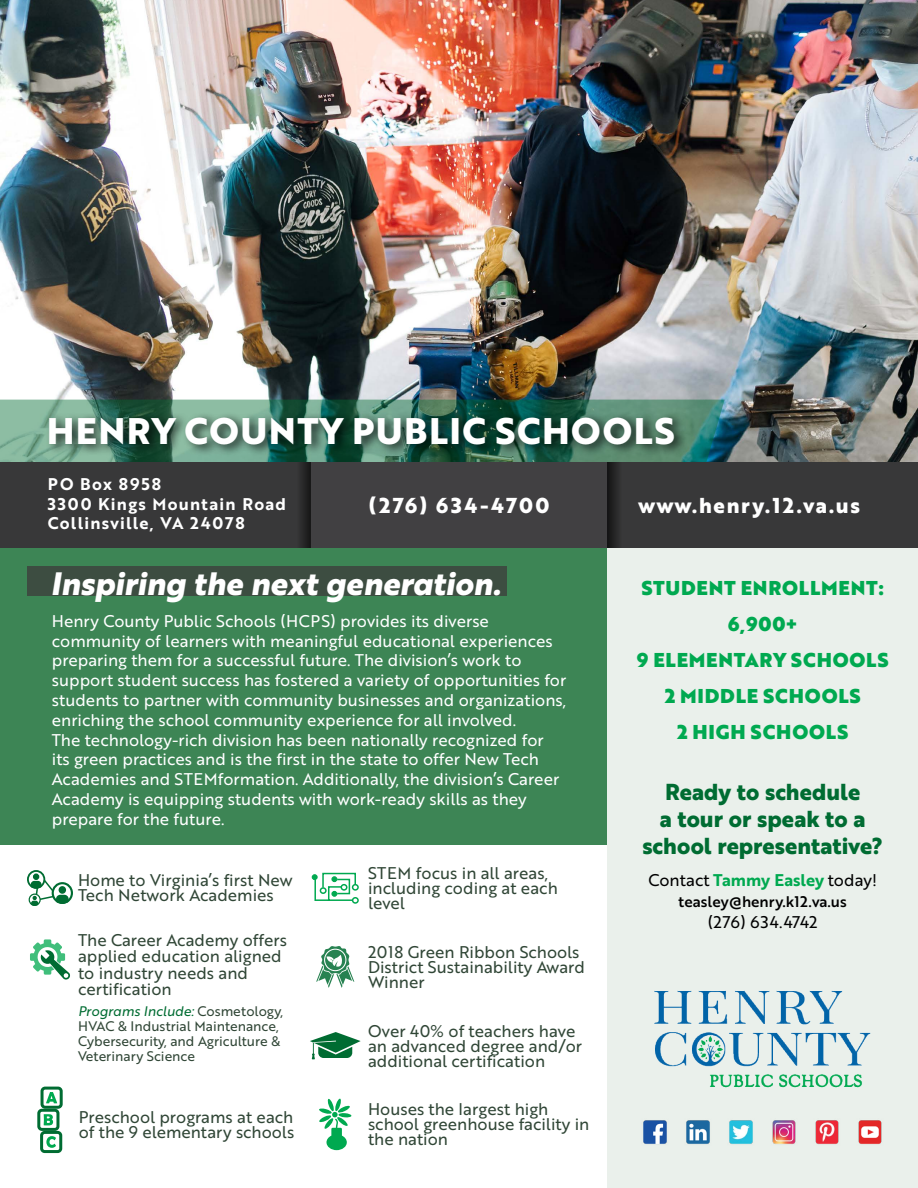
<style>
.page{position:relative;width:918px;height:1188px;background:#fff}
.page>*{position:absolute;margin:0;border:0;box-sizing:border-box;transform-origin:0 0}
.t1{font:700 36px "Brother 1816 Extra";letter-spacing:.04em;color:#fff}
.t2{font:31.5px "Brother 1816 Extra Bold Italic";color:#fff}
.t3{font:700 22.5px/27px "Brother 1816 Extra";color:#006c32;text-align:center}
.t4{font:700 21px "Brother 1816 Extra";letter-spacing:.085em;color:#fff}
.t5{font:700 21px "Brother 1816 Extra";letter-spacing:.115em;color:#fff}
.t6{font:19.5px/36px "Brother 1816 Black";letter-spacing:.04em;color:#00a950;text-align:center}
.t7{font:16.5px/19.8px "Brother 1816 Regular";color:#fff}
.t8{font:16.5px/15px "Brother 1816 Regular";color:#304636}
.t9{font:16.5px/19.8px "Brother 1816 Bold";letter-spacing:.075em;color:#fff}
.t10{font:16.5px "Brother 1816 Regular";color:#000}
.t11{font:15px "Brother 1816 Medium";color:#000}
.t12{font:13.5px/15px "Brother 1816 Regular";color:#304636;text-align:justify}
.t13{font:13.5px "Brother 1816 Regular Italic";color:#006c32}
.s1{font-family:"Brother 1816 Regular";color:#304636}
.s2{font-family:"Brother 1816 Bold";color:#00a950}
</style>
<div class="page">
<div style="left:0;top:548px;width:608px;height:297px;background:#3d8555"></div>
<div style="left:608px;top:548px;width:310px;height:640px;background:#eaf0eb"></div>
<img style="left:0;top:0;width:918px;height:463px">
<div style="left:27px;top:566px;width:480px;height:30px;background:#3d4d41"></div>
<svg style="left:312px;top:872px;width:47px;height:32px"></svg>
<svg style="left:0;top:400px;width:725px;height:63px;background:#4e8571"></svg>
<svg style="left:310px;top:1032px;width:51px;height:27px"></svg>
<svg style="left:319px;top:1098px;width:33px;height:52px"></svg>
<div style="left:41px;top:1087px;width:22px;height:22px;border:3px solid #006c32;border-radius:3px"></div>
<svg style="left:46px;top:1092px;width:11px;height:11px"></svg>
<div style="left:37px;top:1109px;width:22px;height:22px;border:3px solid #006c32;border-radius:3px"></div>
<svg style="left:44px;top:1114px;width:9px;height:11px"></svg>
<div style="left:40px;top:1131px;width:22px;height:22px;border:3px solid #006c32;border-radius:3px"></div>
<svg style="left:46px;top:1136px;width:10px;height:12px"></svg>
<img style="left:654px;top:990px;width:217px;height:98px">
<img style="left:643px;top:1120px;width:24px;height:24px">
<img style="left:772px;top:1120px;width:24px;height:24px">
<img style="left:686px;top:1120px;width:24px;height:24px">
<img style="left:815px;top:1120px;width:24px;height:25px">
<img style="left:729px;top:1120px;width:24px;height:24px">
<img style="left:858px;top:1120px;width:24px;height:24px">
<svg style="left:30px;top:939px;width:40px;height:41px"></svg>
<div style="left:0;top:463px;width:310px;height:85px;background:#383839"></div>
<div style="left:608px;top:463px;width:310px;height:85px;background:#383839"></div>
<div style="left:301px;top:463px;width:317px;height:85px;background:#414042"></div>
<svg style="left:316px;top:946px;width:38px;height:42px"></svg>
<svg style="left:27px;top:870px;width:46px;height:36px"></svg>
<div style="left:46px;top:412px;width:642px;height:44px;background:#000;opacity:.75"></div>
<h1 class="t1" style="left:47px;top:403px;width:630px">HENRY COUNTY PUBLIC SCHOOLS</h1>
<p class="t9" style="left:48px;top:473px;width:240px">PO Box 8958<br>3300 Kings Mountain Road<br>Collinsville, VA 24078</p>
<p class="t5" style="left:369px;top:489px;width:182px">(276) 634-4700</p>
<p class="t4" style="left:639px;top:489px;width:223px">www.henry.12.va.us</p>
<h2 class="t2" style="left:51px;top:559px;width:452px">Inspiring the next generation.</h2>
<p class="t7" style="left:52px;top:610px;width:516px">Henry County Public Schools (HCPS) provides its diverse community of learners with meaningful educational experiences preparing them for a successful future. The division’s work to support student success has fostered a variety of opportunities for students to partner with community businesses and organizations, enriching the school community experience for all involved.<br>The technology-rich division has been nationally recognized for<br>its green practices and is the first in the state to offer New Tech Academies and STEMformation. Additionally, the division’s Career Academy is equipping students with work-ready skills as they prepare for the future.</p>
<p class="t8" style="left:78px;top:872px;width:216px">Home to Virginia’s first New<br>Tech Network Academies</p>
<p class="t8" style="left:78px;top:931px;width:210px;line-height:16.5px">The Career Academy offers applied education aligned to industry needs and certification</p>
<p class="t13" style="left:78px;top:1001px;width:207px">Programs Include: <span class="s1">Cosmetology,</span></p>
<p class="t12" style="left:78px;top:1018px;width:204px">HVAC &amp; Industrial Maintenance, Cybersecurity, and Agriculture &amp; Veterinary Science</p>
<p class="t8" style="left:79px;top:1109px;width:217px">Preschool programs at each of the 9 elementary schools</p>
<p class="t8" style="left:368px;top:865px;width:191px">STEM focus in all areas, including coding at each level</p>
<p class="t8" style="left:368px;top:944px;width:218px">2018 Green Ribbon Schools<br>District Sustainability Award<br>Winner</p>
<p class="t8" style="left:368px;top:1023px;width:216px">Over 40% of teachers have an advanced degree and/or additional certification</p>
<p class="t8" style="left:368px;top:1101px;width:223px">Houses the largest high school greenhouse facility in the nation</p>
<p class="t6" style="left:637px;top:570px;width:253px">STUDENT ENROLLMENT:<br>6,900+<br>9 ELEMENTARY SCHOOLS<br>2 MIDDLE SCHOOLS<br>2 HIGH SCHOOLS</p>
<h3 class="t3" style="left:642px;top:778px;width:242px">Ready to schedule<br>a tour or speak to a school representative?</h3>
<p class="t10" style="left:648px;top:868px;width:230px">Contact <span class="s2">Tammy Easley</span> today!</p>
<p class="t11" style="left:679px;top:890px;width:170px">teasley@henry.k12.va.us</p>
<p class="t10" style="left:708px;top:910px;width:112px">(276) 634.4742</p>
</div>
